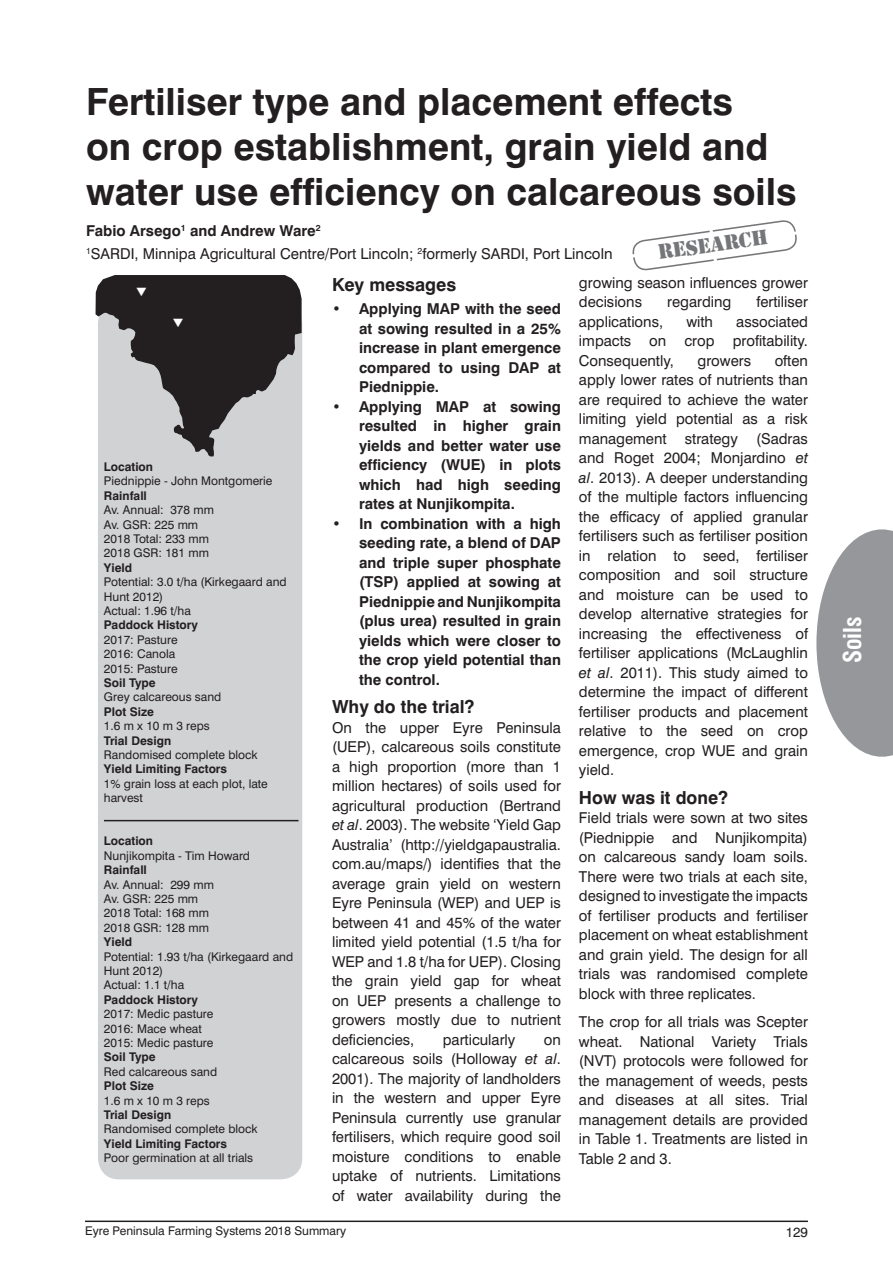
<style>
.page{position:relative;width:893px;height:1263px;background:#fff}
.page>*{position:absolute;margin:0;border:0;box-sizing:border-box;transform-origin:0 0}
.t1{font:700 37.5px/45px "Swiss 721 BT";color:#231f20}
.t2{font:700 condensed 24px "Swiss 721 BT";color:#fff}
.t3{font:19.5px "Stencil Std";color:#757679}
.t4{font:700 18px "Swiss 721 BT";color:#231f20}
.t5{font:15px/19.5px "Swiss 721 BT";color:#231f20;text-align:justify}
.t6{font:700 15px/19.5px "Swiss 721 BT";color:#231f20;text-align:justify}
.t7{font:13.5px "Swiss 721 BT";color:#231f20}
.t8{font:12px/14.4px "Swiss 721 BT";color:#231f20}
.t9{font:700 12px "Swiss 721 BT";color:#231f20}
.s1{font-style:italic}
</style>
<div class="page">
<hr style="left:85px;top:1220px;width:723px;height:2px;background:#231f20">
<svg style="left:632px;top:220px;width:165px;height:51px"></svg>
<div style="left:98px;top:303px;width:204px;height:876px;background:#d1d2d4;border-radius:21px"></div>
<hr style="left:104px;top:820px;width:194px;height:1px;background:#231f20">
<svg style="left:816px;top:529px;width:77px;height:228px"></svg>
<svg style="left:95px;top:275px;width:207px;height:182px"></svg>
<p class="t1" style="left:86px;top:79px;width:712px">Fertiliser type and placement effects<br>on crop establishment, grain yield and water use efficiency on calcareous soils</p>
<p class="t6" style="left:86px;top:221px;width:236px">Fabio Arsego<sup>1</sup> and Andrew Ware<sup>2</sup></p>
<p class="t5" style="left:86px;top:243px;width:528px"><sup>1</sup>SARDI, Minnipa Agricultural Centre/Port Lincoln; <sup>2</sup>formerly SARDI, Port Lincoln</p>
<p class="t3" style="left:656px;top:240px;width:112px;rotate:-8deg">research</p>
<p class="t9" style="left:104px;top:459px;width:51px">Location</p>
<p class="t8" style="left:104px;top:474px;width:170px">Piednippie - John Montgomerie</p>
<p class="t9" style="left:104px;top:488px;width:44px">Rainfall</p>
<p class="t8" style="left:104px;top:503px;width:112px">Av. Annual: 378 mm</p>
<p class="t8" style="left:104px;top:517px;width:96px">Av. GSR: 225 mm</p>
<p class="t8" style="left:104px;top:531px;width:107px">2018 Total: 233 mm</p>
<p class="t8" style="left:104px;top:546px;width:107px">2018 GSR: 181 mm</p>
<p class="t9" style="left:104px;top:560px;width:30px">Yield</p>
<p class="t8" style="left:104px;top:575px;width:184px">Potential: 3.0 t/ha (Kirkegaard and<br>Hunt 2012)</p>
<p class="t8" style="left:104px;top:603px;width:88px">Actual: 1.96 t/ha</p>
<p class="t9" style="left:104px;top:618px;width:96px">Paddock History</p>
<p class="t8" style="left:104px;top:632px;width:75px">2017: Pasture</p>
<p class="t8" style="left:104px;top:647px;width:73px">2016: Canola</p>
<p class="t8" style="left:104px;top:661px;width:75px">2015: Pasture</p>
<p class="t9" style="left:104px;top:675px;width:53px">Soil Type</p>
<p class="t8" style="left:104px;top:690px;width:119px">Grey calcareous sand</p>
<p class="t9" style="left:104px;top:704px;width:52px">Plot Size</p>
<p class="t8" style="left:104px;top:719px;width:107px">1.6 m x 10 m 3 reps</p>
<p class="t9" style="left:104px;top:733px;width:69px">Trial Design</p>
<p class="t8" style="left:104px;top:747px;width:155px">Randomised complete block</p>
<p class="t9" style="left:104px;top:762px;width:125px">Yield Limiting Factors</p>
<p class="t8" style="left:104px;top:776px;width:165px">1% grain loss at each plot, late harvest</p>
<p class="t9" style="left:104px;top:834px;width:51px">Location</p>
<p class="t8" style="left:104px;top:848px;width:148px">Nunjikompita - Tim Howard</p>
<p class="t9" style="left:104px;top:863px;width:44px">Rainfall</p>
<p class="t8" style="left:104px;top:877px;width:112px">Av. Annual: 299 mm</p>
<p class="t8" style="left:104px;top:891px;width:96px">Av. GSR: 225 mm</p>
<p class="t8" style="left:104px;top:906px;width:107px">2018 Total: 168 mm</p>
<p class="t8" style="left:104px;top:920px;width:107px">2018 GSR: 128 mm</p>
<p class="t9" style="left:104px;top:935px;width:30px">Yield</p>
<p class="t8" style="left:104px;top:949px;width:191px">Potential: 1.93 t/ha (Kirkegaard and<br>Hunt 2012)</p>
<p class="t8" style="left:104px;top:978px;width:82px">Actual: 1.1 t/ha</p>
<p class="t9" style="left:104px;top:992px;width:96px">Paddock History</p>
<p class="t8" style="left:104px;top:1007px;width:111px">2017: Medic pasture</p>
<p class="t8" style="left:104px;top:1021px;width:99px">2016: Mace wheat</p>
<p class="t8" style="left:104px;top:1035px;width:111px">2015: Medic pasture</p>
<p class="t9" style="left:104px;top:1050px;width:53px">Soil Type</p>
<p class="t8" style="left:104px;top:1064px;width:115px">Red calcareous sand</p>
<p class="t9" style="left:104px;top:1079px;width:52px">Plot Size</p>
<p class="t8" style="left:104px;top:1093px;width:107px">1.6 m x 10 m 3 reps</p>
<p class="t9" style="left:104px;top:1107px;width:69px">Trial Design</p>
<p class="t8" style="left:104px;top:1122px;width:155px">Randomised complete block</p>
<p class="t9" style="left:104px;top:1136px;width:125px">Yield Limiting Factors</p>
<p class="t8" style="left:104px;top:1151px;width:151px">Poor germination at all trials</p>
<p class="t4" style="left:332px;top:273px;width:126px">Key messages</p>
<p class="t6" style="left:359px;top:299px;width:203px;text-indent:-27px">• Applying MAP with the seed at sowing resulted in a 25% increase in plant emergence compared to using DAP at Piednippie.</p>
<p class="t6" style="left:359px;top:397px;width:203px;text-indent:-27px">• Applying MAP at sowing resulted in higher grain yields and better water use efficiency (WUE) in plots which had high seeding rates at Nunjikompita.</p>
<p class="t6" style="left:359px;top:514px;width:203px;text-indent:-27px">• In combination with a high seeding rate, a blend of DAP and triple super phosphate (TSP) applied at sowing at Piednippie and Nunjikompita (plus urea) resulted in grain yields which were closer to the crop yield potential than the control.</p>
<p class="t4" style="left:332px;top:696px;width:144px">Why do the trial?</p>
<p class="t5" style="left:332px;top:718px;width:230px">On the upper Eyre Peninsula (UEP), calcareous soils constitute a high proportion (more than 1 million hectares) of soils used for agricultural production (Bertrand <span class="s1">et al</span>. 2003). The website ‘Yield Gap Australia’ (http://yieldgapaustralia. com.au/maps/) identifies that the average grain yield on western Eyre Peninsula (WEP) and UEP is between 41 and 45% of the water limited yield potential (1.5 t/ha for WEP and 1.8 t/ha for UEP). Closing the grain yield gap for wheat on UEP presents a challenge to growers mostly due to nutrient deficiencies,</p>
<p class="t5" style="left:443px;top:1030px;width:74px">particularly</p>
<p class="t5" style="left:332px;top:1030px;width:230px;text-indent:212px">on calcareous soils (Holloway <span class="s1">et al</span>.<br>2001). The majority of landholders in the western and upper Eyre Peninsula currently use granular fertilisers, which require good soil moisture conditions to enable uptake of nutrients. Limitations of water availability during the</p>
<p class="t5" style="left:579px;top:272px;width:230px">growing season influences grower decisions</p>
<p class="t5" style="left:667px;top:292px;width:66px">regarding</p>
<p class="t5" style="left:756px;top:292px;width:53px">fertiliser</p>
<p class="t5" style="left:579px;top:311px;width:86px">applications,</p>
<p class="t5" style="left:686px;top:311px;width:28px">with</p>
<p class="t5" style="left:579px;top:311px;width:230px;text-indent:157px">associated impacts on crop profitability.<br>Consequently,</p>
<p class="t5" style="left:579px;top:350px;width:230px;text-indent:196px">often apply lower rates of nutrients than are required to achieve the water limiting yield potential as a risk management strategy (Sadras and Roget 2004; Monjardino <span class="s1">et al</span>. 2013). A deeper understanding of the multiple factors influencing the efficacy of applied granular fertilisers such as fertiliser position in relation to seed, fertiliser composition and soil structure and moisture can be used to develop alternative strategies for increasing the effectiveness of fertiliser applications (McLaughlin <span class="s1">et al</span>. 2011). This study aimed to determine the impact of different fertiliser products and placement relative to the seed on crop emergence, crop WUE and grain yield.</p>
<p class="t4" style="left:579px;top:786px;width:151px">How was it done?</p>
<p class="t5" style="left:579px;top:808px;width:230px">Field trials were sown at two sites (Piednippie and Nunjikompita) on calcareous sandy loam soils.<br>There were two trials at each site, designed to investigate the impacts of fertiliser products and fertiliser placement on wheat establishment and grain yield. The design for all trials was randomised complete block with three replicates.</p>
<p class="t5" style="left:579px;top:1012px;width:230px">The crop for all trials was Scepter wheat. National Variety Trials (NVT) protocols were followed for the management of weeds, pests and diseases at all sites. Trial management details are provided in Table 1. Treatments are listed in Table 2 and 3.</p>
<p class="t5" style="left:697px;top:350px;width:55px">growers</p>
<p class="t8" style="left:85px;top:1223px;width:263px">Eyre Peninsula Farming Systems 2018 Summary</p>
<p class="t7" style="left:786px;top:1224px;width:24px">129</p>
<p class="t2" style="left:838px;top:663px;width:48px;rotate:-90deg">Soils</p>
</div>
